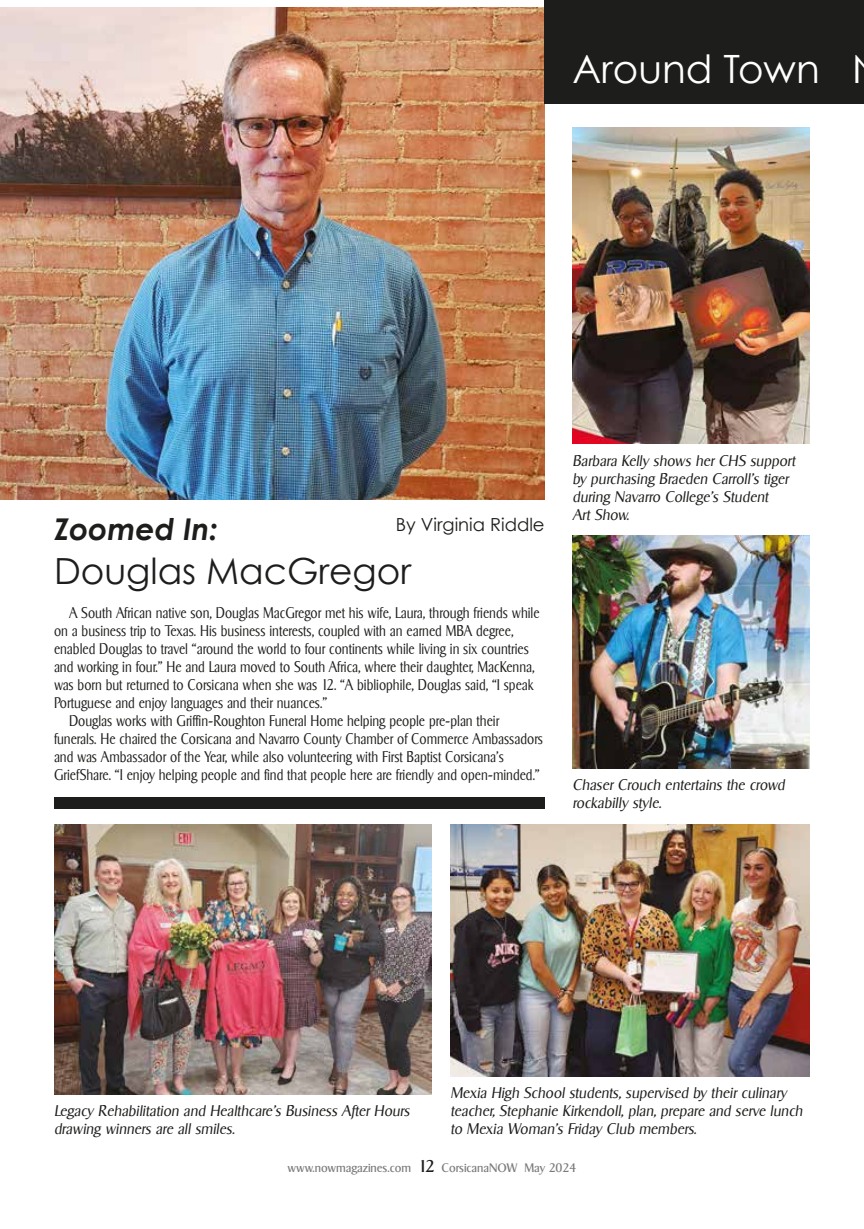
<style>
.page{position:relative;width:864px;height:1229px;background:#fff}
.page>*{position:absolute;margin:0;border:0;box-sizing:border-box;transform-origin:0 0}
.t1{font:39px "Century Gothic";color:#fff}
.t2{font:36px "Century Gothic";color:#1d1d1b}
.t3{font:italic 700 30px "Century Gothic";color:#1d1d1b}
.t4{font:18px "Century Gothic";color:#1d1d1b}
.t5{font:300 15px "Sigvar Serial";color:#1d1d1b;scale:.88 1}
.t6{font:italic 300 15px/18px "Sigvar Serial";color:#1d1d1b}
.t7{font:12px "Sigvar Serial";color:#7c7b7b}
.s1{font-size:16.5px;color:#1d1d1b}
</style>
<div class="page">
<img style="left:572px;top:535px;width:238px;height:233px">
<img style="left:450px;top:824px;width:360px;height:252px">
<img style="left:572px;top:127px;width:238px;height:317px">
<img style="left:0;top:8px;width:545px;height:491px">
<div style="left:54px;top:796px;width:491px;height:12px;background:#1d1d1b"></div>
<img style="left:54px;top:824px;width:378px;height:270px">
<div style="left:545px;top:0;width:319px;height:103px;background:#1d1d1b"></div>
<h1 class="t1" style="left:572px;top:45px;width:249px">Around Town</h1>
<p class="t4" style="left:396px;top:514px;width:150px">By Virginia Riddle</p>
<h3 class="t3" style="left:54px;top:510px;width:165px">Zoomed In:</h3>
<h2 class="t2" style="left:54px;top:548px;width:359px">Douglas MacGregor</h2>
<p class="t5" style="left:69px;top:604px;width:536px">A South African native son, Douglas MacGregor met his wife, Laura, through friends while</p>
<p class="t5" style="left:54px;top:622px;width:524px">on a business trip to Texas. His business interests, coupled with an earned MBA degree,</p>
<p class="t5" style="left:54px;top:640px;width:541px">enabled Douglas to travel “around the world to four continents while living in six countries</p>
<p class="t5" style="left:54px;top:658px;width:548px">and working in four.” He and Laura moved to South Africa, where their daughter, MacKenna,</p>
<p class="t5" style="left:54px;top:676px;width:547px">was born but returned to Corsicana when she was 12. “A bibliophile, Douglas said, “I speak</p>
<p class="t5" style="left:54px;top:694px;width:312px">Portuguese and enjoy languages and their nuances.”</p>
<p class="t5" style="left:69px;top:712px;width:490px">Douglas works with Griffin-Roughton Funeral Home helping people pre-plan their</p>
<p class="t5" style="left:54px;top:730px;width:557px">funerals. He chaired the Corsicana and Navarro County Chamber of Commerce Ambassadors</p>
<p class="t5" style="left:54px;top:748px;width:513px">and was Ambassador of the Year, while also volunteering with First Baptist Corsicana’s</p>
<p class="t5" style="left:54px;top:766px;width:553px">GriefShare. “I enjoy helping people and find that people here are friendly and open-minded.”</p>
<p class="t6" style="left:572px;top:451px;width:224px">Barbara Kelly shows her CHS support by purchasing Braeden Carroll’s tiger during Navarro College’s Student<br>Art Show.</p>
<p class="t6" style="left:572px;top:776px;width:214px">Chaser Crouch entertains the crowd rockabilly style.</p>
<p class="t6" style="left:54px;top:1102px;width:357px">Legacy Rehabilitation and Healthcare’s Business After Hours drawing winners are all smiles.</p>
<p class="t6" style="left:450px;top:1084px;width:354px">Mexia High School students, supervised by their culinary teacher, Stephanie Kirkendoll, plan, prepare and serve lunch to Mexia Woman’s Friday Club members.</p>
<p class="t7" style="left:288px;top:1160px;width:290px">www.nowmagazines.com <span class="s1">12</span> CorsicanaNOW May 2024</p>
</div>
